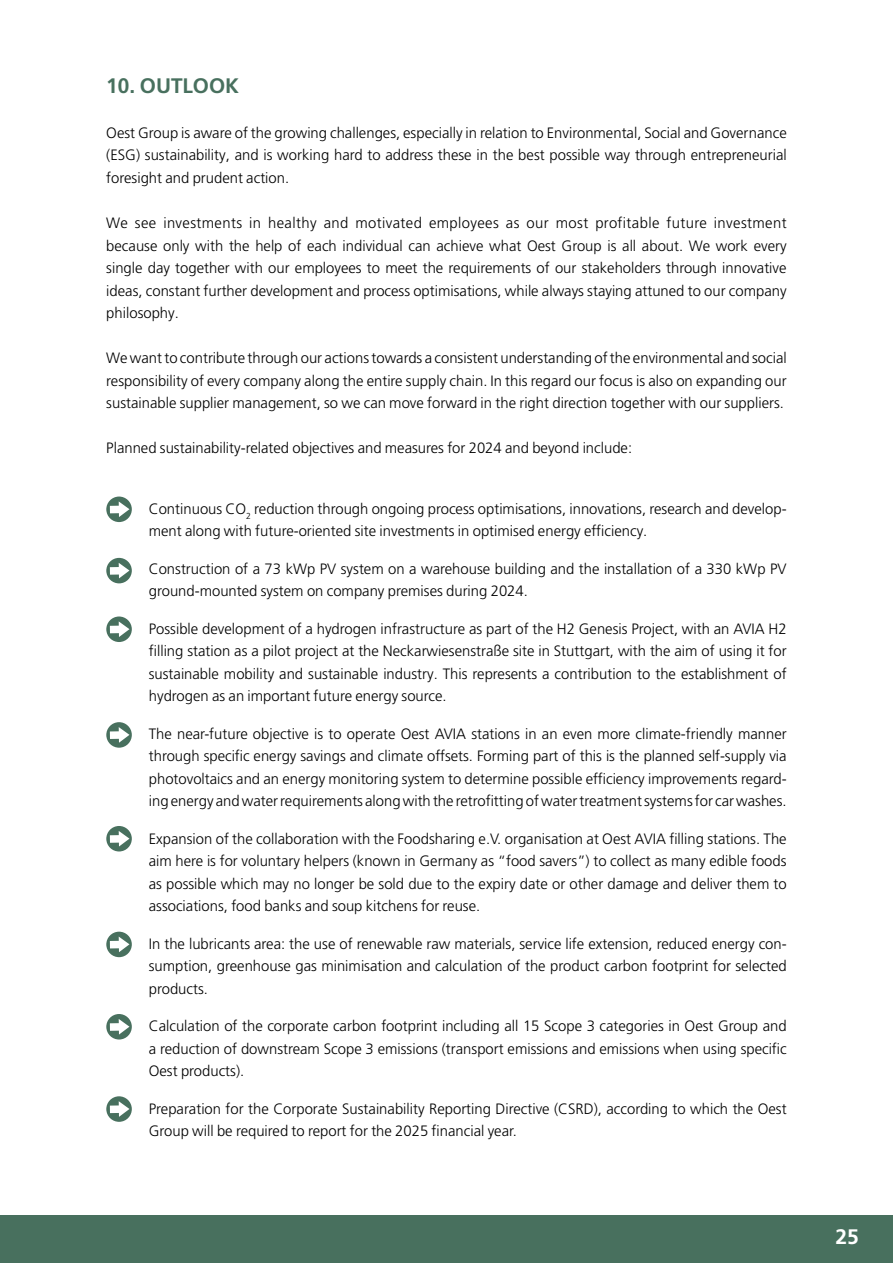
<style>
.page{position:relative;width:893px;height:1263px;background:#fff}
.page>*{position:absolute;margin:0;border:0;box-sizing:border-box;transform-origin:0 0}
.t1{font:700 21px "Frutiger LT Pro";color:#48705e}
.t2{font:700 21px "Frutiger LT Pro";color:#fff}
.t3{font:300 15px/22.5px "Frutiger LT Pro";color:#000;text-align:justify}
</style>
<div class="page">
<div style="left:0;top:1215px;width:893px;height:48px;background:#48705e"></div>
<svg style="left:106px;top:722px;width:26px;height:26px"></svg>
<div style="left:110px;top:731px;width:12px;height:8px;background:#fff"></div>
<svg style="left:119px;top:727px;width:10px;height:16px"></svg>
<svg style="left:106px;top:496px;width:26px;height:26px"></svg>
<div style="left:110px;top:506px;width:12px;height:7px;background:#fff"></div>
<svg style="left:119px;top:501px;width:10px;height:16px"></svg>
<div style="left:106px;top:558px;width:26px;height:25px;background:#48705e;border-radius:50%"></div>
<div style="left:110px;top:567px;width:12px;height:8px;background:#fff"></div>
<svg style="left:119px;top:563px;width:10px;height:15px"></svg>
<svg style="left:106px;top:616px;width:26px;height:26px"></svg>
<div style="left:110px;top:626px;width:12px;height:7px;background:#fff"></div>
<svg style="left:119px;top:621px;width:10px;height:16px"></svg>
<svg style="left:106px;top:826px;width:26px;height:26px"></svg>
<div style="left:110px;top:835px;width:12px;height:8px;background:#fff"></div>
<svg style="left:119px;top:831px;width:10px;height:15px"></svg>
<svg style="left:106px;top:931px;width:26px;height:26px"></svg>
<div style="left:110px;top:941px;width:12px;height:7px;background:#fff"></div>
<svg style="left:119px;top:936px;width:10px;height:16px"></svg>
<svg style="left:106px;top:1014px;width:26px;height:26px"></svg>
<div style="left:110px;top:1023px;width:12px;height:8px;background:#fff"></div>
<svg style="left:119px;top:1019px;width:10px;height:15px"></svg>
<svg style="left:106px;top:1096px;width:26px;height:26px"></svg>
<div style="left:110px;top:1105px;width:12px;height:8px;background:#fff"></div>
<svg style="left:119px;top:1101px;width:10px;height:16px"></svg>
<h1 class="t1" style="left:106px;top:73px;width:134px">10. OUTLOOK</h1>
<p class="t3" style="left:106px;top:122px;width:682px">Oest Group is aware of the growing challenges, especially in relation to Environmental, Social and Governance (ESG) sustainability, and is working hard to address these in the best possible way through entrepreneurial foresight and prudent action.</p>
<p class="t3" style="left:106px;top:212px;width:682px">We see investments in healthy and motivated employees as our most profitable future investment because only with the help of each individual can achieve what Oest Group is all about. We work every single day together with our employees to meet the requirements of our stakeholders through innovative ideas, constant further development and process optimisations, while always staying attuned to our company philosophy.</p>
<p class="t3" style="left:106px;top:347px;width:682px">We want to contribute through our actions towards a consistent understanding of the environmental and social responsibility of every company along the entire supply chain. In this regard our focus is also on expanding our sustainable supplier management, so we can move forward in the right direction together with our suppliers.</p>
<p class="t3" style="left:106px;top:437px;width:527px">Planned sustainability-related objectives and measures for 2024 and beyond include:</p>
<p class="t3" style="left:149px;top:497px;width:639px">Continuous CO<sub>2</sub> reduction through ongoing process optimisations, innovations, research and develop&shy;ment along with future-oriented site investments in optimised energy efficiency.</p>
<p class="t3" style="left:149px;top:557px;width:639px">Construction of a 73 kWp PV system on a warehouse building and the installation of a 330 kWp PV ground-mounted system on company premises during 2024.</p>
<p class="t3" style="left:149px;top:617px;width:639px">Possible development of a hydrogen infrastructure as part of the H2 Genesis Project, with an AVIA H2 filling station as a pilot project at the Neckarwiesenstraße site in Stuttgart, with the aim of using it for sustainable mobility and sustainable industry. This represents a contribution to the establishment of hydrogen as an important future energy source.</p>
<p class="t3" style="left:149px;top:722px;width:639px">The near-future objective is to operate Oest AVIA stations in an even more climate-friendly manner through specific energy savings and climate offsets. Forming part of this is the planned self-supply via photovoltaics and an energy monitoring system to determine possible efficiency improvements regard&shy;ing energy and water requirements along with the retrofitting of water treatment systems for car washes.</p>
<p class="t3" style="left:149px;top:827px;width:639px">Expansion of the collaboration with the Foodsharing e.V. organisation at Oest AVIA filling stations. The aim here is for voluntary helpers (known in Germany as “food savers”) to collect as many edible foods as possible which may no longer be sold due to the expiry date or other damage and deliver them to associations, food banks and soup kitchens for reuse.</p>
<p class="t3" style="left:149px;top:932px;width:639px">In the lubricants area: the use of renewable raw materials, service life extension, reduced energy con&shy;sumption, greenhouse gas minimisation and calculation of the product carbon footprint for selected products.</p>
<p class="t3" style="left:149px;top:1015px;width:639px">Calculation of the corporate carbon footprint including all 15 Scope 3 categories in Oest Group and a reduction of downstream Scope 3 emissions (transport emissions and emissions when using specific Oest products).</p>
<p class="t3" style="left:149px;top:1097px;width:639px">Preparation for the Corporate Sustainability Reporting Directive (CSRD), according to which the Oest<br>Group will be required to report for the 2025 financial year.</p>
<h1 class="t2" style="left:836px;top:1224px;width:25px">25</h1>
</div>
